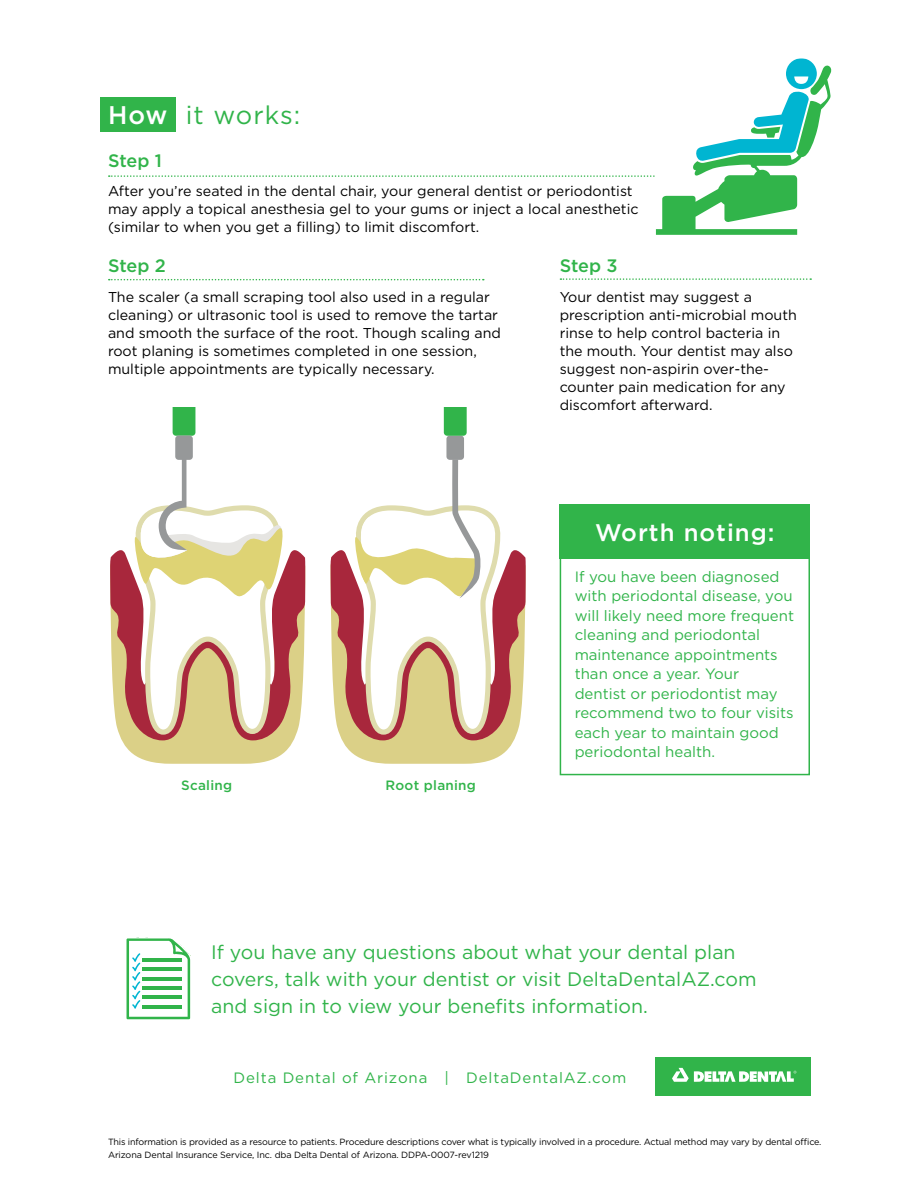
<style>
.page{position:relative;width:918px;height:1188px;background:#fff}
.page>*{position:absolute;margin:0;border:0;box-sizing:border-box;transform-origin:0 0}
.t1{font:25.5px "Gotham";letter-spacing:.04em;color:#31b44a}
.t2{font:500 24px "Gotham";letter-spacing:.04em;color:#fff}
.t3{font:19.5px/27px "Gotham";color:#31b44a}
.t4{font:500 18px "Gotham";letter-spacing:-.005em;color:#31b44a}
.t5{font:15px/19.5px "Gotham";color:#31b44a}
.t6{font:15px "Gotham";letter-spacing:.06em;color:#31b44a}
.t7{font:14.25px/18px "Gotham";color:#000}
.t8{font:500 13.5px "Gotham";letter-spacing:.02em;color:#31b44a}
.t9{font:9px "Gotham";letter-spacing:-.02em;color:#000}
.s1{font-weight:500;color:#fff}
</style>
<div class="page">
<div style="left:100px;top:98px;width:76px;height:34px;background:#31b44a"></div>
<div style="left:559px;top:504px;width:251px;height:54px;background:#31b44a"></div>
<div style="left:560px;top:504px;width:250px;height:271px;border:2px solid #31b44a"></div>
<svg style="left:109px;top:279px;width:375px;height:1px"></svg>
<svg style="left:560px;top:278px;width:251px;height:2px"></svg>
<svg style="left:109px;top:58px;width:723px;height:177px"></svg>
<svg style="left:122px;top:740px;width:172px;height:24px;background:#e0d698"></svg>
<svg style="left:110px;top:407px;width:196px;height:333px"></svg>
<svg style="left:342px;top:740px;width:172px;height:24px;background:#e0d698"></svg>
<div style="left:446px;top:436px;width:18px;height:24px;background:#969899;border-radius:3px"></div>
<svg style="left:444px;top:407px;width:23px;height:29px"></svg>
<svg style="left:330px;top:459px;width:196px;height:281px"></svg>
<div style="left:655px;top:1058px;width:156px;height:38px;background:#31b44a"></div>
<svg style="left:672px;top:1068px;width:124px;height:14px"></svg>
<svg style="left:126px;top:938px;width:65px;height:82px"></svg>
<hr style="left:142px;top:1005px;width:40px;height:4px;background:#31b44a">
<p class="t1" style="left:108px;top:99px;width:194px"><span class="s1">How</span> it works:</p>
<p class="t4" style="left:108px;top:149px;width:56px">Step 1</p>
<p class="t7" style="left:108px;top:182px;width:532px">After you’re seated in the dental chair, your general dentist or periodontist may apply a topical anesthesia gel to your gums or inject a local anesthetic (similar to when you get a filling) to limit discomfort.</p>
<p class="t4" style="left:108px;top:254px;width:59px">Step 2</p>
<p class="t7" style="left:108px;top:287px;width:394px">The scaler (a small scraping tool also used in a regular cleaning) or ultrasonic tool is used to remove the tartar and smooth the surface of the root. Though scaling and root planing is sometimes completed in one session, multiple appointments are typically necessary.</p>
<p class="t8" style="left:181px;top:776px;width:53px">Scaling</p>
<p class="t8" style="left:386px;top:776px;width:92px">Root planing</p>
<p class="t4" style="left:560px;top:254px;width:60px">Step 3</p>
<p class="t7" style="left:560px;top:287px;width:239px">Your dentist may suggest a prescription anti-microbial mouth rinse to help control bacteria in the mouth. Your dentist may also suggest non-aspirin over-the&shy;counter pain medication for any discomfort afterward.</p>
<p class="t2" style="left:595px;top:517px;width:181px">Worth noting:</p>
<p class="t5" style="left:575px;top:566px;width:221px">If you have been diagnosed with periodontal disease, you will likely need more frequent cleaning and periodontal maintenance appointments than once a year. Your dentist or periodontist may recommend two to four visits each year to maintain good periodontal health.</p>
<p class="t3" style="left:211px;top:938px;width:547px">If you have any questions about what your dental plan covers, talk with your dentist or visit DeltaDentalAZ.com and sign in to view your benefits information.</p>
<p class="t6" style="left:233px;top:1068px;width:394px">Delta Dental of Arizona | DeltaDentalAZ.com</p>
<p class="t9" style="left:108px;top:1136px;width:715px">This information is provided as a resource to patients. Procedure descriptions cover what is typically involved in a procedure. Actual method may vary by dental office.</p>
<p class="t9" style="left:108px;top:1149px;width:383px">Arizona Dental Insurance Service, Inc. dba Delta Dental of Arizona. DDPA-0007-rev1219</p>
</div>
